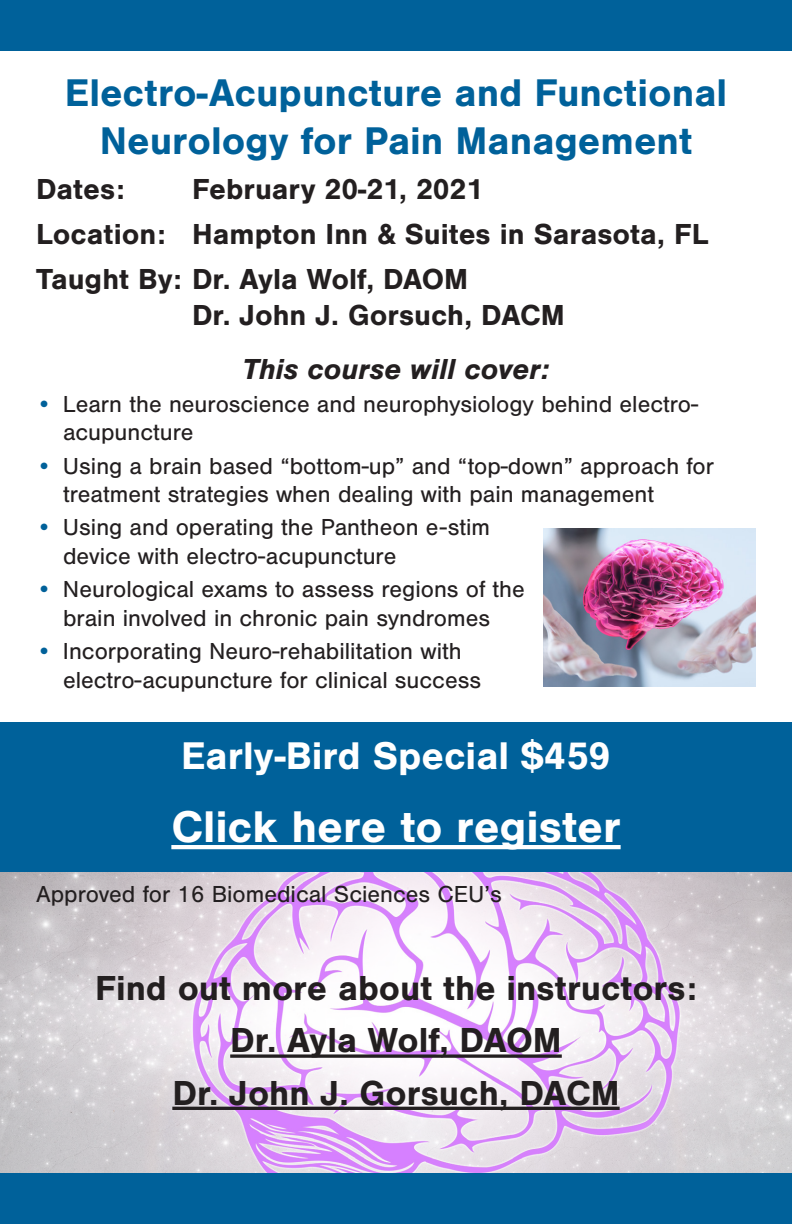
<style>
.page{position:relative;width:792px;height:1224px;background:#fff}
.page>*{position:absolute;margin:0;border:0;box-sizing:border-box;transform-origin:0 0}
.t1{font:700 46px "Nimbus San";color:#fff}
.t2{font:700 40px/48px "Nimbus San";color:#00619a;text-align:center}
.t3{font:700 40px "Nimbus San";color:#fff}
.t4{font:700 36px "Nimbus San";color:#231f20}
.t5{font:700 30px/36px "Nimbus San";color:#231f20}
.t6{font:italic 700 30px "Nimbus San";color:#231f20}
.t7{font:24px/28.8px "Nimbus San";color:#231f20}
.s1{color:#00619a}
</style>
<div class="page">
<img style="left:0;top:871px;width:792px;height:303px">
<div style="left:0;top:722px;width:792px;height:149px;background:#00619a"></div>
<hr style="left:171px;top:845px;width:450px;height:4px;background:#fff">
<div style="left:0;top:0;width:792px;height:50px;background:#00619a"></div>
<div style="left:0;top:1174px;width:792px;height:50px;background:#00619a"></div>
<img style="left:544px;top:528px;width:212px;height:159px">
<svg style="left:230px;top:1054px;width:332px;height:4px"></svg>
<hr style="left:172px;top:1107px;width:448px;height:3px;background:#231f20">
<p class="t2" style="left:65px;top:69px;width:664px">Electro-Acupuncture and Functional<br>Neurology for Pain Management</p>
<p class="t5" style="left:36px;top:171px;width:90px">Dates:</p>
<p class="t5" style="left:192px;top:171px;width:293px">February 20-21, 2021</p>
<p class="t5" style="left:36px;top:216px;width:674px">Location: Hampton Inn &amp; Suites in Sarasota, FL</p>
<p class="t5" style="left:192px;top:261px;width:374px;text-indent:-156px">Taught By: Dr. Ayla Wolf, DAOM<br>Dr. John J. Gorsuch, DACM</p>
<p class="t6" style="left:242px;top:351px;width:309px">This course will cover:</p>
<p class="t7" style="left:63px;top:390px;width:637px;text-indent:-27px"><span class="s1">•</span> Learn the neuroscience and neurophysiology behind electro&shy;acupuncture</p>
<p class="t7" style="left:63px;top:452px;width:653px;text-indent:-27px"><span class="s1">•</span> Using a brain based “bottom-up” and “top-down” approach for treatment strategies when dealing with pain management</p>
<p class="t7" style="left:63px;top:514px;width:429px;text-indent:-27px"><span class="s1">•</span> Using and operating the Pantheon e-stim device with electro-acupuncture</p>
<p class="t7" style="left:36px;top:575px;width:490px;text-align:center"><span class="s1">•</span> Neurological exams to assess regions of the brain involved in chronic pain syndromes</p>
<p class="t7" style="left:63px;top:637px;width:420px;text-indent:-27px"><span class="s1">•</span> Incorporating Neuro-rehabilitation with electro-acupuncture for clinical success</p>
<p class="t3" style="left:181px;top:734px;width:431px">Early-Bird Special $459</p>
<p class="t1" style="left:171px;top:801px;width:451px">Click here to register</p>
<p class="t7" style="left:36px;top:880px;width:467px">Approved for 16 Biomedical Sciences CEU’s</p>
<p class="t4" style="left:95px;top:968px;width:603px">Find out more about the instructors:</p>
<p class="t4" style="left:230px;top:1020px;width:333px">Dr. Ayla Wolf, DAOM</p>
<p class="t4" style="left:172px;top:1073px;width:449px">Dr. John J. Gorsuch, DACM</p>
</div>
